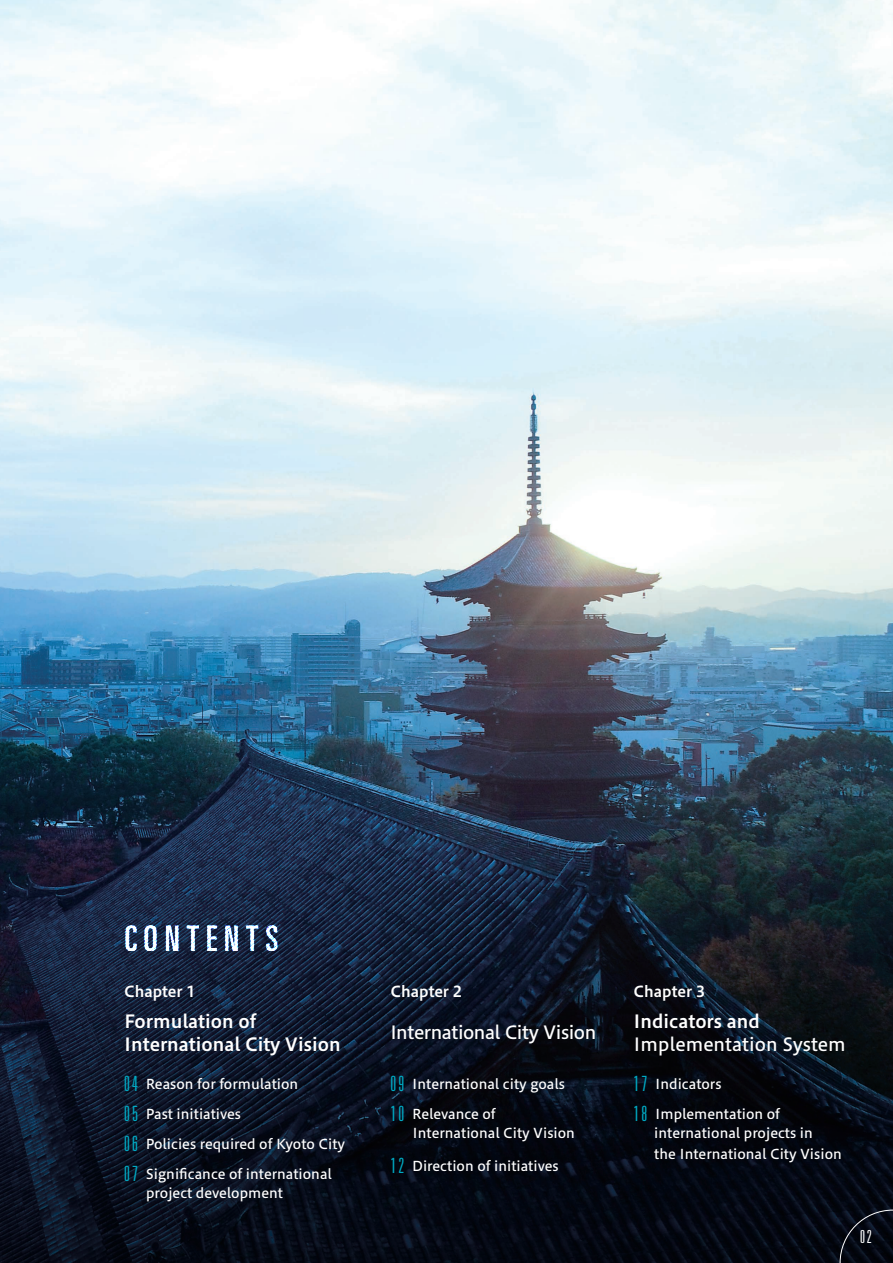
<style>
.page{position:relative;width:893px;height:1263px;background:#fff}
.page>*{position:absolute;margin:0;border:0;box-sizing:border-box;transform-origin:0 0}
.t1{font:ultra-condensed 35.25px "Univers LT Std";letter-spacing:.195em;color:#fff}
.t2{font:18px/22.5px "Hiragino UD Sans Std N W6";color:#fff}
.t3{font:18px "Hiragino UD Sans Std N W5";letter-spacing:-.015em;color:#fff}
.t4{font:300 ultra-condensed 18px "Univers LT Std";color:#fff}
.t5{font:15px "Hiragino UD Sans Std N W6";color:#fff}
.t6{font:13.5px/18.8px "Hiragino UD Sans Std N W5";color:#fff}
.s1{font-family:"Univers LT Std";font-weight:300;font-stretch:ultra-condensed;font-size:21px;color:#00abc5}
</style>
<div class="page">
<img style="left:0;top:0;width:893px;height:857px">
<svg style="left:0;top:857px;width:893px;height:406px;background:#0d1525"></svg>
<svg style="left:840px;top:1210px;width:53px;height:53px;background:#0c101a"></svg>
<h1 class="t1" style="left:124px;top:918px;width:156px">CONTENTS</h1>
<p class="t5" style="left:124px;top:980px;width:73px">Chapter 1</p>
<h2 class="t2" style="left:124px;top:1009px;width:218px">Formulation of<br>International City Vision</h2>
<p class="t6" style="left:124px;top:1073px;width:176px"><span class="s1">04</span> Reason for formulation</p>
<p class="t6" style="left:124px;top:1103px;width:119px"><span class="s1">05</span> Past initiatives</p>
<p class="t6" style="left:124px;top:1133px;width:223px"><span class="s1">06</span> Policies required of Kyoto City</p>
<p class="t6" style="left:124px;top:1163px;width:209px"><span class="s1">07</span> Significance of international　 project development</p>
<p class="t5" style="left:391px;top:980px;width:73px">Chapter 2</p>
<h2 class="t3" style="left:390px;top:1019px;width:208px">International City Vision</h2>
<p class="t6" style="left:391px;top:1073px;width:176px"><span class="s1">09</span> International city goals</p>
<p class="t6" style="left:391px;top:1103px;width:186px"><span class="s1">10</span> Relevance of<br>　 International City Vision</p>
<p class="t6" style="left:391px;top:1156px;width:170px"><span class="s1">12</span> Direction of initiatives</p>
<p class="t5" style="left:634px;top:980px;width:73px">Chapter 3</p>
<h2 class="t2" style="left:634px;top:1009px;width:128px">Indicators and</h2>
<h2 class="t3" style="left:634px;top:1030px;width:214px">Implementation System</h2>
<p class="t6" style="left:634px;top:1073px;width:90px"><span class="s1">17</span> Indicators</p>
<p class="t6" style="left:634px;top:1103px;width:181px"><span class="s1">18</span> Implementation of<br>　 international projects in</p>
<p class="t6" style="left:634px;top:1143px;width:210px">　 the International City Vision</p>
<h2 class="t4" style="left:860px;top:1227px;width:13px">02</h2>
</div>
